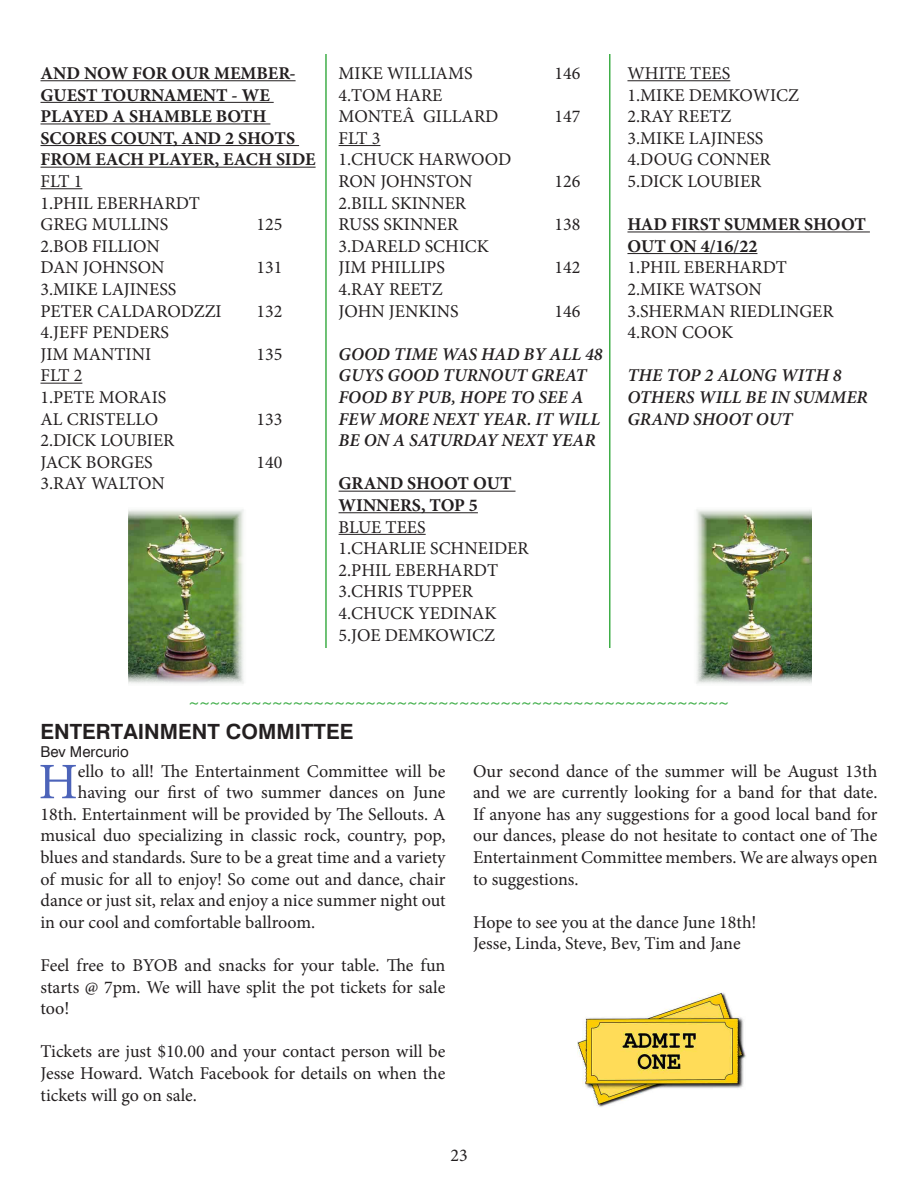
<style>
.page{position:relative;width:918px;height:1188px;background:#fff}
.page>*{position:absolute;margin:0;border:0;box-sizing:border-box;transform-origin:0 0}
.t1{font:51.3px "Minion Pro";color:#4c63b9}
.t2{font:700 21px "Swiss 721 BT";color:#231f20}
.t3{font:18px/21.6px "Minion Pro";color:#231f20;text-align:justify}
.t4{font:700 18px/21.6px "Minion Pro";color:#231f20}
.t5{font:italic 600 18px/21.6px "Minion Pro";color:#231f20}
.t6{font:700 18px "Minion Pro";color:#40ae49}
.t7{font:15px "Swiss 721 BT";color:#231f20}
</style>
<div class="page">
<hr style="left:40px;top:80px;width:256px;height:1px;background:#231f20">
<hr style="left:40px;top:102px;width:234px;height:1px;background:#231f20">
<hr style="left:40px;top:124px;width:230px;height:1px;background:#231f20">
<hr style="left:40px;top:145px;width:259px;height:1px;background:#231f20">
<hr style="left:40px;top:167px;width:276px;height:1px;background:#231f20">
<hr style="left:40px;top:188px;width:42px;height:1px;background:#231f20">
<hr style="left:40px;top:383px;width:42px;height:1px;background:#231f20">
<hr style="left:339px;top:145px;width:41px;height:1px;background:#231f20">
<hr style="left:339px;top:491px;width:177px;height:1px;background:#231f20">
<hr style="left:339px;top:512px;width:139px;height:1px;background:#231f20">
<hr style="left:339px;top:534px;width:87px;height:1px;background:#231f20">
<hr style="left:627px;top:80px;width:103px;height:1px;background:#231f20">
<hr style="left:627px;top:232px;width:243px;height:1px;background:#231f20">
<hr style="left:627px;top:253px;width:130px;height:1px;background:#231f20">
<hr style="left:325px;top:54px;width:2px;height:594px;background:#40ae49">
<hr style="left:609px;top:54px;width:1px;height:594px;background:#40ae49">
<img style="left:129px;top:509px;width:115px;height:175px">
<img style="left:696px;top:509px;width:115px;height:175px">
<img style="left:578px;top:993px;width:168px;height:114px">
<p class="t4" style="left:40px;top:62px;width:277px">AND NOW FOR OUR MEMBER-<br>GUEST TOURNAMENT - WE<br>PLAYED A SHAMBLE BOTH<br>SCORES COUNT, AND 2 SHOTS<br>FROM EACH PLAYER, EACH SIDE</p>
<p class="t3" style="left:40px;top:171px;width:43px">FLT 1</p>
<p class="t3" style="left:40px;top:192px;width:161px">1.PHIL EBERHARDT</p>
<p class="t3" style="left:40px;top:214px;width:129px">GREG MULLINS</p>
<p class="t3" style="left:256px;top:214px;width:27px">125</p>
<p class="t3" style="left:40px;top:235px;width:121px">2.BOB FILLION</p>
<p class="t3" style="left:40px;top:257px;width:125px">DAN JOHNSON</p>
<p class="t3" style="left:256px;top:257px;width:27px">131</p>
<p class="t3" style="left:40px;top:279px;width:138px">3.MIKE LAJINESS</p>
<p class="t3" style="left:40px;top:300px;width:183px">PETER CALDARODZZI</p>
<p class="t3" style="left:256px;top:300px;width:27px">132</p>
<p class="t3" style="left:40px;top:322px;width:130px">4.JEFF PENDERS</p>
<p class="t3" style="left:40px;top:343px;width:112px">JIM MANTINI</p>
<p class="t3" style="left:256px;top:343px;width:27px">135</p>
<p class="t3" style="left:40px;top:365px;width:43px">FLT 2</p>
<p class="t3" style="left:40px;top:387px;width:127px">1.PETE MORAIS</p>
<p class="t3" style="left:40px;top:408px;width:119px">AL CRISTELLO</p>
<p class="t3" style="left:256px;top:408px;width:27px">133</p>
<p class="t3" style="left:40px;top:430px;width:136px">2.DICK LOUBIER</p>
<p class="t3" style="left:40px;top:451px;width:114px">JACK BORGES</p>
<p class="t3" style="left:256px;top:451px;width:27px">140</p>
<p class="t3" style="left:40px;top:473px;width:126px">3.RAY WALTON</p>
<p class="t3" style="left:339px;top:63px;width:136px">MIKE WILLIAMS</p>
<p class="t3" style="left:555px;top:63px;width:27px">146</p>
<p class="t3" style="left:339px;top:84px;width:105px">4.TOM HARE</p>
<p class="t3" style="left:339px;top:106px;width:161px">MONTEÂ GILLARD</p>
<p class="t3" style="left:555px;top:106px;width:27px">147</p>
<p class="t3" style="left:339px;top:127px;width:43px">FLT 3</p>
<p class="t3" style="left:339px;top:149px;width:174px">1.CHUCK HARWOOD</p>
<p class="t3" style="left:339px;top:171px;width:136px">RON JOHNSTON</p>
<p class="t3" style="left:555px;top:171px;width:27px">126</p>
<p class="t3" style="left:339px;top:192px;width:129px">2.BILL SKINNER</p>
<p class="t3" style="left:339px;top:214px;width:121px">RUSS SKINNER</p>
<p class="t3" style="left:555px;top:214px;width:27px">138</p>
<p class="t3" style="left:339px;top:235px;width:152px">3.DARELD SCHICK</p>
<p class="t3" style="left:339px;top:257px;width:108px">JIM PHILLIPS</p>
<p class="t3" style="left:555px;top:257px;width:27px">142</p>
<p class="t3" style="left:339px;top:279px;width:106px">4.RAY REETZ</p>
<p class="t3" style="left:339px;top:300px;width:122px">JOHN JENKINS</p>
<p class="t3" style="left:555px;top:300px;width:27px">146</p>
<p class="t5" style="left:339px;top:343px;width:266px">GOOD TIME WAS HAD BY ALL 48<br>GUYS GOOD TURNOUT GREAT<br>FOOD BY PUB, HOPE TO SEE A<br>FEW MORE NEXT YEAR. IT WILL<br>BE ON A SATURDAY NEXT YEAR</p>
<p class="t4" style="left:339px;top:473px;width:175px">GRAND SHOOT OUT</p>
<p class="t4" style="left:339px;top:494px;width:141px">WINNERS, TOP 5</p>
<p class="t3" style="left:339px;top:516px;width:89px">BLUE TEES</p>
<p class="t3" style="left:339px;top:538px;width:192px">1.CHARLIE SCHNEIDER</p>
<p class="t3" style="left:339px;top:559px;width:161px">2.PHIL EBERHARDT</p>
<p class="t3" style="left:339px;top:581px;width:136px">3.CHRIS TUPPER</p>
<p class="t3" style="left:339px;top:603px;width:160px">4.CHUCK YEDINAK</p>
<p class="t3" style="left:339px;top:624px;width:158px">5.JOE DEMKOWICZ</p>
<p class="t3" style="left:627px;top:63px;width:104px">WHITE TEES</p>
<p class="t3" style="left:627px;top:84px;width:173px">1.MIKE DEMKOWICZ</p>
<p class="t3" style="left:627px;top:106px;width:106px">2.RAY REETZ</p>
<p class="t3" style="left:627px;top:127px;width:138px">3.MIKE LAJINESS</p>
<p class="t3" style="left:627px;top:149px;width:145px">4.DOUG CONNER</p>
<p class="t3" style="left:627px;top:171px;width:136px">5.DICK LOUBIER</p>
<p class="t4" style="left:627px;top:213px;width:240px">HAD FIRST SUMMER SHOOT<br>OUT ON 4/16/22</p>
<p class="t3" style="left:627px;top:257px;width:161px">1.PHIL EBERHARDT</p>
<p class="t3" style="left:627px;top:279px;width:136px">2.MIKE WATSON</p>
<p class="t3" style="left:627px;top:300px;width:208px">3.SHERMAN RIEDLINGER</p>
<p class="t3" style="left:627px;top:322px;width:107px">4.RON COOK</p>
<p class="t5" style="left:627px;top:365px;width:242px">THE TOP 2 ALONG WITH 8<br>OTHERS WILL BE IN SUMMER<br>GRAND SHOOT OUT</p>
<p class="t6" style="left:189px;top:690px;width:542px">~~~~~~~~~~~~~~~~~~~~~~~~~~~~~~~~~~~~~~~~~~~~~~~~~~~~</p>
<p class="t2" style="left:40px;top:718px;width:315px">ENTERTAINMENT COMMITTEE</p>
<p class="t7" style="left:40px;top:742px;width:90px">Bev Mercurio</p>
<p class="t1" style="left:39px;top:748px;width:41px">H</p>
<p class="t3" style="left:78px;top:760px;width:369px">ello to all! The Entertainment Committee will be</p>
<p class="t3" style="left:78px;top:782px;width:369px">having our first of two summer dances on June</p>
<p class="t3" style="left:40px;top:803px;width:407px">18th. Entertainment will be provided by The Sellouts. A</p>
<p class="t3" style="left:40px;top:825px;width:407px">musical duo specializing in classic rock, country, pop,</p>
<p class="t3" style="left:40px;top:847px;width:406px">blues and standards. Sure to be a great time and a variety</p>
<p class="t3" style="left:40px;top:868px;width:407px">of music for all to enjoy! So come out and dance, chair</p>
<p class="t3" style="left:40px;top:890px;width:407px">dance or just sit, relax and enjoy a nice summer night out</p>
<p class="t3" style="left:40px;top:911px;width:276px">in our cool and comfortable ballroom.</p>
<p class="t3" style="left:40px;top:955px;width:406px">Feel free to BYOB and snacks for your table. The fun starts @ 7pm. We will have split the pot tickets for sale too!</p>
<p class="t3" style="left:40px;top:1041px;width:407px">Tickets are just $10.00 and your contact person will be Jesse Howard. Watch Facebook for details on when the tickets will go on sale.</p>
<p class="t3" style="left:473px;top:760px;width:406px">Our second dance of the summer will be August 13th and we are currently looking for a band for that date.<br>If anyone has any suggestions for a good local band for our dances, please do not hesitate to contact one of The Entertainment Committee members. We are always open to suggestions.</p>
<p class="t3" style="left:473px;top:911px;width:285px">Hope to see you at the dance June 18th!</p>
<p class="t3" style="left:473px;top:933px;width:269px">Jesse, Linda, Steve, Bev, Tim and Jane</p>
<p class="t3" style="left:450px;top:1145px;width:19px">23</p>
</div>
